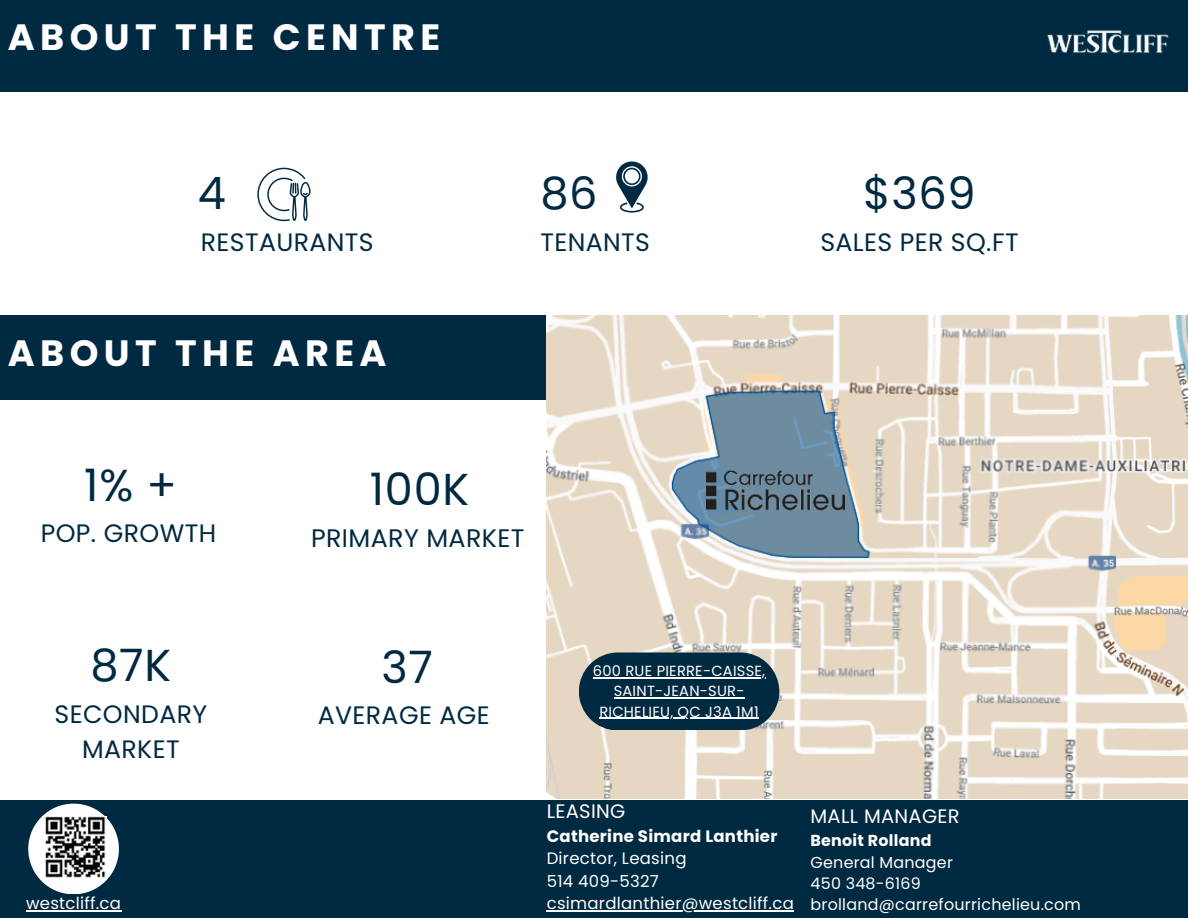
<style>
.page{position:relative;width:1188px;height:918px;background:#002a41}
.page>*{position:absolute;margin:0;border:0;box-sizing:border-box;transform-origin:0 0}
.t1{font:44.7px "Poppins";letter-spacing:.015em;color:#002a41}
.t2{font:700 36.6px "Poppins";letter-spacing:.145em;color:#fff}
.t3{font:25.35px "Poppins";letter-spacing:.015em;color:#002a41}
.t4{font:25.2px/34.8px "Poppins";letter-spacing:.015em;color:#002a41;text-align:center}
.t5{font:19.5px "Poppins";letter-spacing:.015em;color:#fff}
.t6{font:16.5px/22.5px "Poppins";letter-spacing:.015em;color:#fff}
.t7{font:15.9px/21.3px "Poppins";letter-spacing:.015em;color:#fff}
.t8{font:14.7px/20.2px "Poppins";letter-spacing:.015em;color:#fff;text-align:center}
.s1{font-weight:700}
</style>
<div class="page">
<div style="left:0;top:92px;width:1188px;height:707px;background:#fff"></div>
<svg style="left:257px;top:168px;width:53px;height:53px"></svg>
<svg style="left:616px;top:161px;width:32px;height:52px"></svg>
<div style="left:28px;top:804px;width:91px;height:90px;background:#fff;border-radius:50%"></div>
<img style="left:45px;top:817px;width:61px;height:61px">
<img style="left:1047px;top:30px;width:122px;height:24px">
<div style="left:0;top:315px;width:1188px;height:84px;background:#002a41"></div>
<hr style="left:26px;top:911px;width:95px;height:1px;background:#fff">
<img style="left:547px;top:315px;width:641px;height:484px">
<svg style="left:579px;top:652px;width:200px;height:78px;background:#193e51"></svg>
<hr style="left:593px;top:677px;width:172px;height:1px;background:#fff">
<hr style="left:614px;top:697px;width:131px;height:2px;background:#fff">
<hr style="left:599px;top:718px;width:160px;height:1px;background:#fff">
<img style="left:706px;top:462px;width:139px;height:58px">
<hr style="left:547px;top:911px;width:247px;height:1px;background:#fff">
<p class="t2" style="left:8px;top:12px;width:434px">ABOUT THE CENTRE</p>
<p class="t1" style="left:198px;top:162px;width:30px">4</p>
<p class="t4" style="left:201px;top:225px;width:174px">RESTAURANTS</p>
<h2 class="t2" style="left:8px;top:327px;width:380px">ABOUT THE AREA</h2>
<p class="t1" style="left:540px;top:162px;width:59px">86</p>
<p class="t4" style="left:540px;top:225px;width:111px">TENANTS</p>
<h2 class="t1" style="left:863px;top:162px;width:114px">$369</h2>
<h2 class="t4" style="left:820px;top:225px;width:200px">SALES PER SQ.FT</h2>
<h2 class="t1" style="left:84px;top:454px;width:94px">1% +</h2>
<h2 class="t4" style="left:41px;top:516px;width:177px">POP. GROWTH</h2>
<p class="t1" style="left:90px;top:634px;width:82px">87K</p>
<p class="t4" style="left:55px;top:697px;width:154px">SECONDARY<br>MARKET</p>
<h2 class="t6" style="left:26px;top:892px;width:96px">westcliff.ca</h2>
<p class="t1" style="left:370px;top:458px;width:101px">100K</p>
<p class="t3" style="left:311px;top:520px;width:215px">PRIMARY MARKET</p>
<p class="t1" style="left:381px;top:636px;width:53px">37</p>
<p class="t4" style="left:318px;top:698px;width:174px">AVERAGE AGE</p>
<h2 class="t8" style="left:593px;top:661px;width:174px">600 RUE PIERRE-CAISSE,<br>SAINT-JEAN-SUR-</h2>
<p class="t8" style="left:599px;top:701px;width:161px">RICHELIEU, QC J3A 1M1</p>
<h3 class="t5" style="left:547px;top:798px;width:80px">LEASING</h3>
<h3 class="t6" style="left:547px;top:825px;width:232px"><span class="s1">Catherine Simard Lanthier<br></span>Director, Leasing<br>514 409-5327</h3>
<h3 class="t6" style="left:547px;top:892px;width:249px">csimardlanthier@westcliff.ca</h3>
<p class="t5" style="left:811px;top:802px;width:151px">MALL MANAGER</p>
<p class="t7" style="left:811px;top:830px;width:272px"><span class="s1">Benoit Rolland<br></span>General Manager<br>450 348-6169 brolland@carrefourrichelieu.com</p>
</div>
